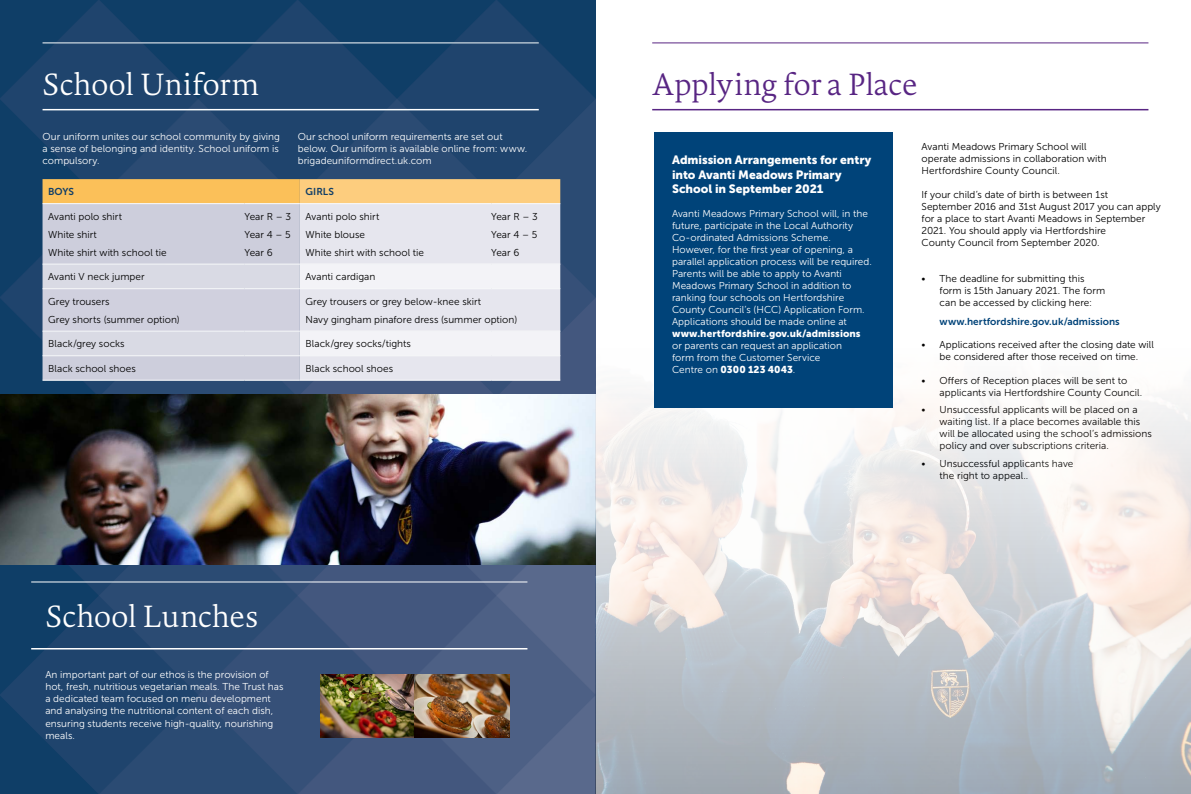
<style>
.page{position:relative;width:1191px;height:794px;background:#fff}
.page>*{position:absolute;margin:0;border:0;box-sizing:border-box;transform-origin:0 0}
.t1{font:200 30px "Novel Std";letter-spacing:-.015em;color:#fff}
.t2{font:200 30px "Novel Std";letter-spacing:-.02em;color:#582583}
.t3{font:12px/14.4px "Museo Sans 900";letter-spacing:-.005em;color:#fff}
.t4{font:10px/12px "Museo Sans 300";color:#000}
.t5{font:10px/12px "Museo Sans 300";letter-spacing:.005em;color:#fff}
.t6{font:10px "Museo Sans 900";letter-spacing:.005em;color:#fff}
.t7{font:10px "Museo Sans 700";letter-spacing:.005em;color:#004379}
.t8{font:10px "Museo Sans 700";color:#103e67}
.s1{font-family:"Museo Sans 300"}
</style>
<div class="page">
<img style="left:0;top:0;width:595px;height:794px">
<hr style="left:652px;top:43px;width:496px;height:1px;background:#582583">
<hr style="left:43px;top:43px;width:496px;height:1px;background:#fff">
<hr style="left:652px;top:109px;width:496px;height:1px;background:#582583">
<hr style="left:43px;top:109px;width:496px;height:1px;background:#fff">
<img style="left:0;top:394px;width:595px;height:171px">
<svg style="left:43px;top:179px;width:517px;height:24px;background:#fac56b"></svg>
<div style="left:43px;top:204px;width:257px;height:176px;background:#cdcedc"></div>
<div style="left:300px;top:204px;width:260px;height:176px;background:#e6e6ee"></div>
<svg style="left:43px;top:265px;width:517px;height:90px"></svg>
<hr style="left:43px;top:203px;width:201px;height:1px;background:#fff">
<hr style="left:244px;top:203px;width:56px;height:1px;background:#fff">
<hr style="left:300px;top:203px;width:191px;height:1px;background:#fff">
<hr style="left:491px;top:203px;width:69px;height:1px;background:#fff">
<hr style="left:43px;top:264px;width:201px;height:1px;background:#fff">
<hr style="left:244px;top:264px;width:56px;height:1px;background:#fff">
<hr style="left:300px;top:264px;width:191px;height:1px;background:#fff">
<hr style="left:491px;top:264px;width:69px;height:1px;background:#fff">
<hr style="left:43px;top:288px;width:201px;height:1px;background:#fff">
<hr style="left:244px;top:288px;width:56px;height:1px;background:#fff">
<hr style="left:300px;top:288px;width:191px;height:1px;background:#fff">
<hr style="left:491px;top:288px;width:69px;height:1px;background:#fff">
<hr style="left:43px;top:331px;width:201px;height:1px;background:#fff">
<hr style="left:244px;top:331px;width:56px;height:1px;background:#fff">
<hr style="left:300px;top:331px;width:191px;height:1px;background:#fff">
<hr style="left:491px;top:331px;width:69px;height:1px;background:#fff">
<hr style="left:43px;top:355px;width:201px;height:1px;background:#fff">
<hr style="left:244px;top:355px;width:56px;height:1px;background:#fff">
<hr style="left:300px;top:355px;width:191px;height:1px;background:#fff">
<hr style="left:491px;top:355px;width:69px;height:1px;background:#fff">
<hr style="left:43px;top:380px;width:201px;height:1px;background:#fff">
<hr style="left:244px;top:380px;width:56px;height:1px;background:#fff">
<hr style="left:300px;top:380px;width:191px;height:1px;background:#fff">
<hr style="left:491px;top:380px;width:69px;height:1px;background:#fff">
<img style="left:595px;top:346px;width:596px;height:448px">
<div style="left:654px;top:132px;width:239px;height:276px;background:#004379"></div>
<hr style="left:31px;top:581px;width:496px;height:1px;background:#fff">
<hr style="left:31px;top:648px;width:496px;height:1px;background:#fff">
<img style="left:320px;top:674px;width:189px;height:63px">
<h1 class="t1" style="left:43px;top:66px;width:219px">School Uniform</h1>
<p class="t5" style="left:43px;top:130px;width:239px">Our uniform unites our school community by giving a sense of belonging and identity. School uniform is compulsory.</p>
<p class="t5" style="left:298px;top:130px;width:231px">Our school uniform requirements are set out below. Our uniform is available online from: www. brigadeuniformdirect.uk.com</p>
<p class="t8" style="left:48px;top:186px;width:27px">BOYS</p>
<p class="t8" style="left:305px;top:186px;width:30px">GIRLS</p>
<p class="t4" style="left:48px;top:207px;width:120px;line-height:18px">Avanti polo shirt<br>White shirt<br>White shirt with school tie</p>
<p class="t4" style="left:244px;top:207px;width:48px;line-height:18px;text-align:justify">Year R – 3<br>Year 4 – 5<br>Year 6</p>
<p class="t4" style="left:305px;top:207px;width:120px;line-height:18px">Avanti polo shirt<br>White blouse<br>White shirt with school tie</p>
<p class="t4" style="left:491px;top:207px;width:48px;line-height:18px;text-align:justify">Year R – 3<br>Year 4 – 5<br>Year 6</p>
<p class="t4" style="left:48px;top:271px;width:98px">Avanti V neck jumper</p>
<p class="t4" style="left:305px;top:271px;width:71px">Avanti cardigan</p>
<p class="t4" style="left:48px;top:292px;width:133px;line-height:18px">Grey trousers<br>Grey shorts (summer option)</p>
<p class="t4" style="left:305px;top:292px;width:213px;line-height:18px">Grey trousers or grey below-knee skirt<br>Navy gingham pinafore dress (summer option)</p>
<p class="t4" style="left:48px;top:338px;width:78px">Black/grey socks</p>
<p class="t4" style="left:305px;top:338px;width:107px">Black/grey socks/tights</p>
<p class="t4" style="left:48px;top:362px;width:89px">Black school shoes</p>
<p class="t4" style="left:305px;top:362px;width:89px">Black school shoes</p>
<h1 class="t1" style="left:45px;top:599px;width:215px">School Lunches</h1>
<p class="t5" style="left:45px;top:669px;width:239px">An important part of our ethos is the provision of hot, fresh, nutritious vegetarian meals. The Trust has a dedicated team focused on menu development and analysing the nutritional content of each dish, ensuring students receive high-quality, nourishing meals.</p>
<h1 class="t2" style="left:652px;top:66px;width:267px">Applying for a Place</h1>
<p class="t3" style="left:672px;top:153px;width:201px">Admission Arrangements for entry into Avanti Meadows Primary<br>School in September 2021</p>
<p class="t5" style="left:672px;top:208px;width:201px">Avanti Meadows Primary School will, in the future, participate in the Local Authority Co-ordinated Admissions Scheme.<br>However, for the first year of opening, a parallel application process will be required.<br>Parents will be able to apply to Avanti Meadows Primary School in addition to ranking four schools on Hertfordshire County Council’s (HCC) Application Form.<br>Applications should be made online at</p>
<p class="t6" style="left:672px;top:328px;width:190px">www.hertfordshire.gov.uk/admissions</p>
<p class="t5" style="left:672px;top:340px;width:172px">or parents can request an application form from the Customer Service</p>
<p class="t6" style="left:672px;top:364px;width:125px"><span class="s1">Centre on</span> 0300 123 4043<span class="s1">.</span></p>
<p class="t4" style="left:921px;top:141px;width:187px">Avanti Meadows Primary School will operate admissions in collaboration with<br>Hertfordshire County Council.</p>
<p class="t4" style="left:921px;top:189px;width:241px">If your child’s date of birth is between 1st<br>September 2016 and 31st August 2017 you can apply for a place to start Avanti Meadows in September 2021. You should apply via Hertfordshire<br>County Council from September 2020.</p>
<p class="t4" style="left:939px;top:273px;width:167px;text-indent:-18px">• The deadline for submitting this form is 15th January 2021. The form can be accessed by clicking here:</p>
<p class="t7" style="left:939px;top:316px;width:182px">www.hertfordshire.gov.uk/admissions</p>
<p class="t4" style="left:921px;top:339px;width:234px;text-align:center">• Applications received after the closing date will be considered after those received on time.</p>
<p class="t4" style="left:939px;top:374px;width:204px;text-indent:-18px">• Offers of Reception places will be sent to applicants via Hertfordshire County Council.</p>
<p class="t4" style="left:939px;top:404px;width:214px;text-indent:-18px">• Unsuccessful applicants will be placed on a waiting list. If a place becomes available this will be allocated using the school’s admissions policy and over subscriptions criteria.</p>
<p class="t4" style="left:939px;top:458px;width:135px;text-indent:-18px">• Unsuccessful applicants have the right to appeal..</p>
</div>
